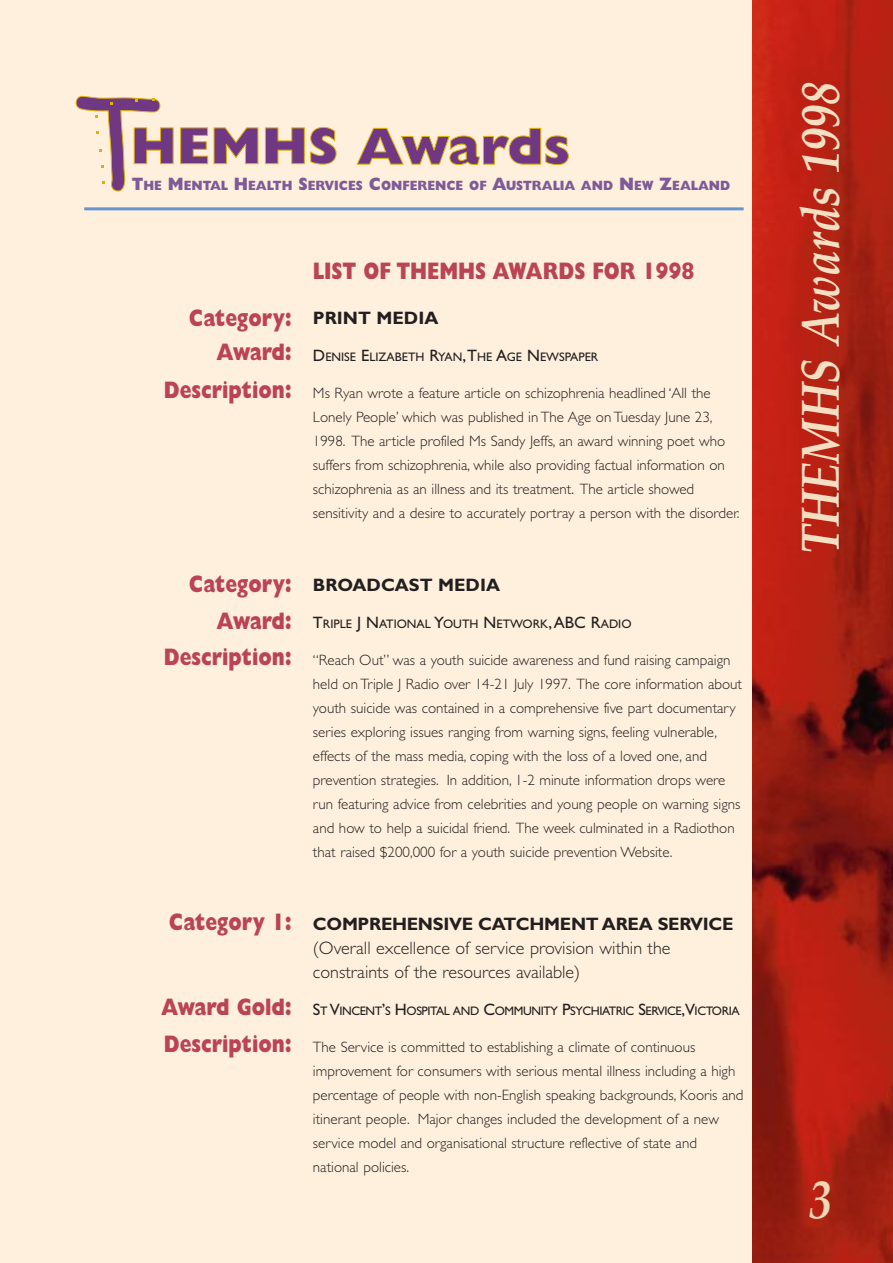
<style>
.page{position:relative;width:893px;height:1263px;background:#fff}
.page>*{position:absolute;margin:0;border:0;box-sizing:border-box;transform-origin:0 0}
.t1{font:italic 700 54px "Palatino";color:#f4dfc2;scale:.85 1}
.t2{font:italic 700 54px "Palatino";color:#f1d7b5;scale:.85 1}
.t3{font:800 24px/36.8px "Gill Sans";color:#ba4355;text-align:right;scale:.8 1}
.t4{font:300 18px/24px "Gill Sans";color:#231f20}
.t5{font:700 18px "Gill Sans";letter-spacing:-.015em;color:#231f20}
.t6{font:300 15px/24px "Gill Sans";color:#231f20}
.t7{font:800 13.5px "Gill Sans";color:#7e5b98;scale:.9 1}
.t8{font:12.3px "Gill Sans";color:#231f20}
.t9{font:12.3px "Gill Sans";letter-spacing:-.035em;color:#231f20}
.s1{font-size:18px}
.s2{font-size:16.5px}
</style>
<div class="page">
<div style="left:0;top:0;width:890px;height:1263px;background:#fef0dc"></div>
<hr style="left:84px;top:207px;width:659px;height:3px;background:#6895ce">
<img style="left:752px;top:0;width:140px;height:1263px">
<svg style="left:75px;top:95px;width:99px;height:97px"></svg>
<svg style="left:180px;top:127px;width:157px;height:38px"></svg>
<svg style="left:356px;top:127px;width:213px;height:38px"></svg>
<p class="t7" style="left:132px;top:180px;width:666px"><span class="s1">T</span>HE <span class="s1">M</span>ENTAL <span class="s1">H</span>EALTH <span class="s1">S</span>ERVICES <span class="s1">C</span>ONFERENCE OF <span class="s1">A</span>USTRALIA AND <span class="s1">N</span>EW <span class="s1">Z</span>EALAND</p>
<h2 class="t3" style="left:189px;top:303px;width:130px;line-height:34.2px">Category:<br>Award:</h2>
<h2 class="t3" style="left:164px;top:375px;width:162px">Description:</h2>
<h2 class="t3" style="left:164px;top:568px;width:162px">Category:<br>Award:<br>Description:</h2>
<h2 class="t3" style="left:169px;top:906px;width:155px">Category 1:</h2>
<h2 class="t3" style="left:161px;top:991px;width:165px;text-align:left">Award Gold:<br>Description:</h2>
<h2 class="t3" style="left:313px;top:255px;width:478px">LIST OF THEMHS AWARDS FOR 1998</h2>
<p class="t5" style="left:313px;top:312px;width:127px">PRINT MEDIA</p>
<p class="t8" style="left:313px;top:353px;width:287px"><span class="s2">D</span>ENISE <span class="s2">E</span>LIZABETH <span class="s2">R</span>YAN<span class="s2">,T</span>HE <span class="s2">A</span>GE <span class="s2">N</span>EWSPAPER</p>
<p class="t6" style="left:313px;top:382px;width:428px">Ms Ryan wrote a feature article on schizophrenia headlined ‘All the Lonely People’ which was published in The Age on Tuesday June 23, 1998. The article profiled Ms Sandy Jeffs, an award winning poet who suffers from schizophrenia, while also providing factual information on schizophrenia as an illness and its treatment. The article showed sensitivity and a desire to accurately portray a person with the disorder.</p>
<p class="t5" style="left:313px;top:579px;width:189px">BROADCAST MEDIA</p>
<p class="t8" style="left:313px;top:620px;width:320px"><span class="s2">T</span>RIPLE <span class="s2">J N</span>ATIONAL <span class="s2">Y</span>OUTH <span class="s2">N</span>ETWORK<span class="s2">,ABC R</span>ADIO</p>
<p class="t6" style="left:313px;top:649px;width:430px">“Reach Out” was a youth suicide awareness and fund raising campaign held on Triple J Radio over 14-21 July 1997. The core information about youth suicide was contained in a comprehensive five part documentary series exploring issues ranging from warning signs, feeling vulnerable, effects of the mass media, coping with the loss of a loved one, and prevention strategies. In addition, 1-2 minute information drops were run featuring advice from celebrities and young people on warning signs and how to help a suicidal friend. The week culminated in a Radiothon that raised $200,000 for a youth suicide prevention Website.</p>
<p class="t5" style="left:313px;top:918px;width:422px">COMPREHENSIVE CATCHMENT AREA SERVICE</p>
<p class="t4" style="left:313px;top:938px;width:359px">(Overall excellence of service provision within the constraints of the resources available)</p>
<p class="t9" style="left:313px;top:1007px;width:428px"><span class="s2">S</span>T <span class="s2">V</span>INCENT<span class="s2">’</span>S <span class="s2">H</span>OSPITAL AND <span class="s2">C</span>OMMUNITY <span class="s2">P</span>SYCHIATRIC <span class="s2">S</span>ERVICE<span class="s2">,V</span>ICTORIA</p>
<p class="t6" style="left:313px;top:1036px;width:432px">The Service is committed to establishing a climate of continuous improvement for consumers with serious mental illness including a high percentage of people with non-English speaking backgrounds, Kooris and itinerant people. Major changes included the development of a new service model and organisational structure reflective of state and national policies.</p>
<h1 class="t1" style="left:799px;top:554px;width:557px;rotate:-90deg">THEMHS Awards 1998</h1>
<h1 class="t2" style="left:809px;top:1179px;width:28px">3</h1>
</div>
